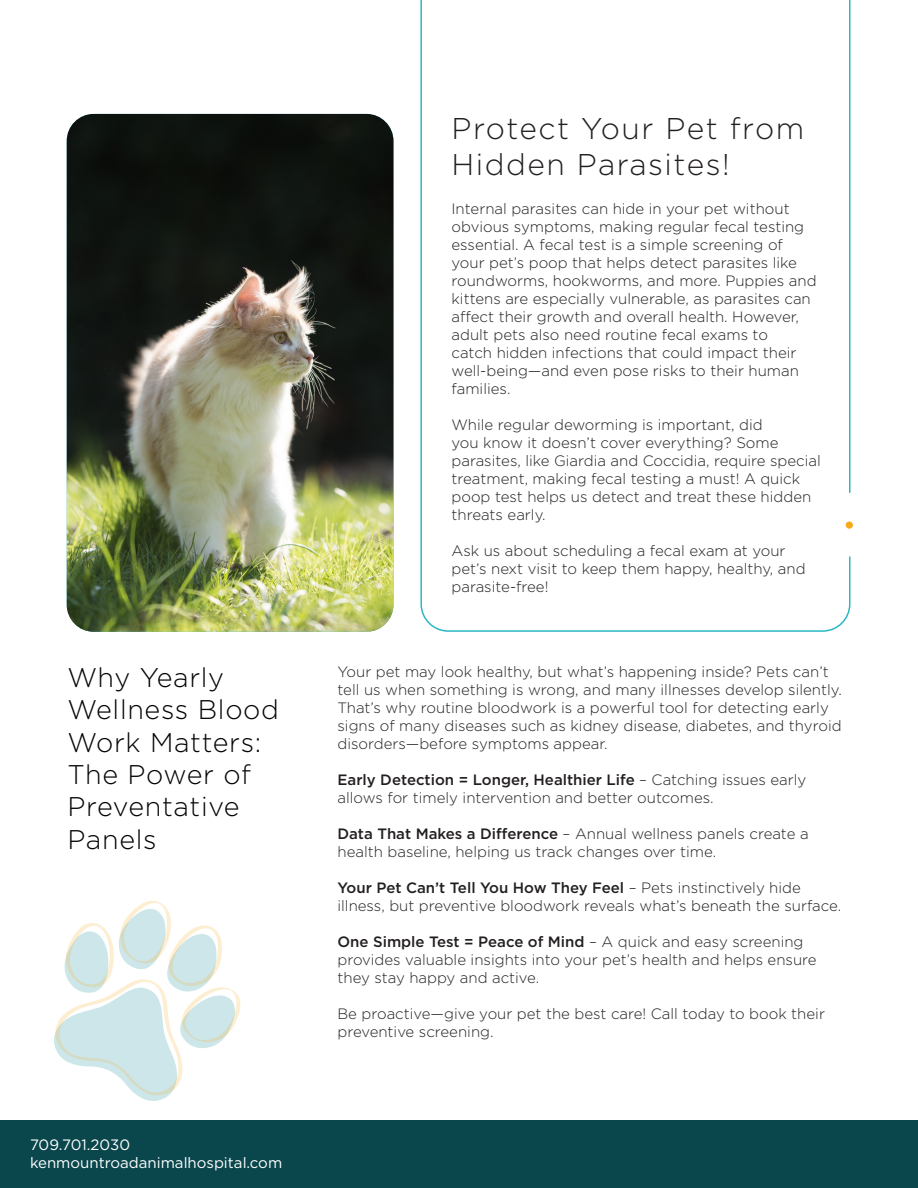
<style>
.page{position:relative;width:918px;height:1188px;background:#fff}
.page>*{position:absolute;margin:0;border:0;box-sizing:border-box;transform-origin:0 0}
.t1{font:300 30px/36px "Gotham";letter-spacing:.05em;color:#231f20}
.t2{font:300 27px/32.4px "Gotham";letter-spacing:.025em;color:#040503}
.t3{font:300 15px/18px "Gotham";color:#231f20}
.t4{font:15px/18px "Gotham";color:#fff}
.s1{font-weight:500}
</style>
<div class="page">
<div style="left:0;top:1120px;width:918px;height:68px;background:#0a474d"></div>
<svg style="left:420px;top:0;width:431px;height:632px"></svg>
<svg style="left:54px;top:900px;width:186px;height:201px"></svg>
<img style="left:67px;top:114px;width:326px;height:518px">
<div style="left:846px;top:521px;width:7px;height:8px;background:#f7aa1b;border-radius:50%"></div>
<p class="t2" style="left:68px;top:660px;width:213px">Why Yearly<br>Wellness Blood<br>Work Matters:<br>The Power of<br>Preventative<br>Panels</p>
<p class="t4" style="left:30px;top:1135px;width:254px">709.701.2030 kenmountroadanimalhospital.com</p>
<p class="t1" style="left:452px;top:110px;width:354px">Protect Your Pet from<br>Hidden Parasites!</p>
<p class="t3" style="left:452px;top:199px;width:367px">Internal parasites can hide in your pet without obvious symptoms, making regular fecal testing essential. A fecal test is a simple screening of your pet’s poop that helps detect parasites like roundworms, hookworms, and more. Puppies and kittens are especially vulnerable, as parasites can affect their growth and overall health. However, adult pets also need routine fecal exams to<br>catch hidden infections that could impact their well-being—and even pose risks to their human families.</p>
<p class="t3" style="left:452px;top:415px;width:371px">While regular deworming is important, did<br>you know it doesn’t cover everything? Some parasites, like Giardia and Coccidia, require special treatment, making fecal testing a must! A quick poop test helps us detect and treat these hidden threats early.</p>
<p class="t3" style="left:452px;top:541px;width:356px">Ask us about scheduling a fecal exam at your pet’s next visit to keep them happy, healthy, and parasite-free!</p>
<p class="t3" style="left:338px;top:662px;width:506px">Your pet may look healthy, but what’s happening inside? Pets can’t tell us when something is wrong, and many illnesses develop silently.<br>That’s why routine bloodwork is a powerful tool for detecting early signs of many diseases such as kidney disease, diabetes, and thyroid disorders—before symptoms appear.</p>
<p class="t3" style="left:338px;top:770px;width:470px"><span class="s1">Early Detection = Longer, Healthier Life</span> – Catching issues early allows for timely intervention and better outcomes.</p>
<p class="t3" style="left:338px;top:824px;width:473px"><span class="s1">Data That Makes a Difference</span> – Annual wellness panels create a health baseline, helping us track changes over time.</p>
<p class="t3" style="left:338px;top:878px;width:505px"><span class="s1">Your Pet Can’t Tell You How They Feel</span> – Pets instinctively hide illness, but preventive bloodwork reveals what’s beneath the surface.</p>
<p class="t3" style="left:338px;top:932px;width:481px"><span class="s1">One Simple Test = Peace of Mind</span> – A quick and easy screening provides valuable insights into your pet’s health and helps ensure they stay happy and active.</p>
<p class="t3" style="left:338px;top:1004px;width:489px">Be proactive—give your pet the best care! Call today to book their preventive screening.</p>
</div>
